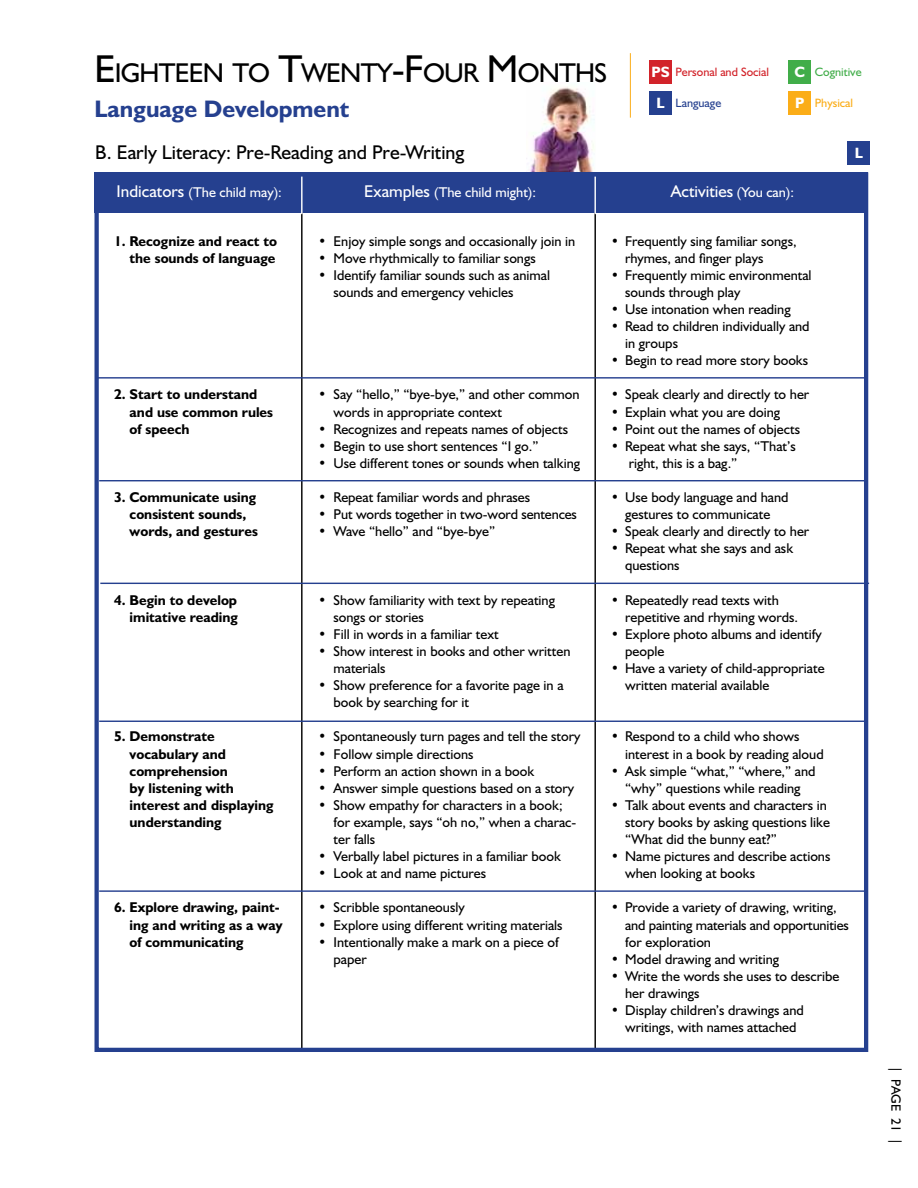
<style>
.page{position:relative;width:918px;height:1188px;background:#fff}
.page>*{position:absolute;margin:0;border:0;box-sizing:border-box;transform-origin:0 0}
.t1{font:27.3px "Humanist 521 BT";letter-spacing:-.03em;color:#000}
.t2{font:700 24px "Humanist 521 BT";color:#25408f}
.t3{font:19.95px "Humanist 521 BT";color:#000}
.t4{font:17.1px "Humanist 521 BT";color:#fff}
.t5{font:700 15px/30.8px "Humanist 521 BT";color:#fff;text-align:center}
.t6{font:14.25px/17.1px "Humanist 521 BT";color:#000}
.t7{font:700 14.25px/17.1px "Humanist 521 BT";color:#000}
.t8{font:14.25px "Humanist 521 BT";color:#fff}
.t9{font:13.5px "Humanist 521 BT";color:#000}
.t10{font:12.15px "Humanist 521 BT";color:#d2232a}
.t11{font:12.15px "Humanist 521 BT";color:#41ad49}
.t12{font:12.15px "Humanist 521 BT";color:#25408f}
.t13{font:12.15px "Humanist 521 BT";color:#fbad18}
.s1{font-size:39px}
.s2{font-size:17.1px}
.s3{font-size:14.25px}
</style>
<div class="page">
<div style="left:649px;top:61px;width:23px;height:23px;background:#d2232a"></div>
<div style="left:649px;top:91px;width:23px;height:24px;background:#25408f"></div>
<div style="left:788px;top:61px;width:23px;height:23px;background:#41ad49"></div>
<div style="left:788px;top:91px;width:23px;height:24px;background:#fbad18"></div>
<hr style="left:630px;top:53px;width:1px;height:65px;background:#fbad18">
<img style="left:526px;top:86px;width:69px;height:86px">
<div style="left:94px;top:172px;width:774px;height:41px;background:#25408f"></div>
<hr style="left:301px;top:213px;width:2px;height:838px;background:#000">
<hr style="left:594px;top:213px;width:2px;height:838px;background:#000">
<hr style="left:97px;top:377px;width:768px;height:2px;background:#25408f">
<hr style="left:100px;top:583px;width:769px;height:1px;background:#25408f">
<hr style="left:99px;top:721px;width:769px;height:1px;background:#25408f">
<hr style="left:99px;top:890px;width:769px;height:2px;background:#25408f">
<hr style="left:99px;top:480px;width:769px;height:1px;background:#25408f">
<hr style="left:301px;top:174px;width:2px;height:40px;background:#fff">
<hr style="left:594px;top:174px;width:2px;height:40px;background:#fff">
<div style="left:95px;top:172px;width:773px;height:880px;border:4px solid #25408f"></div>
<div style="left:848px;top:141px;width:22px;height:23px;background:#25408f"></div>
<h1 class="t1" style="left:94px;top:55px;width:514px"><span class="s1">E</span> IGHTEEN TO <span class="s1">T</span>WENTY<span class="s1">-F</span>OUR <span class="s1">M</span>ONTHS</h1>
<p class="t5" style="left:795px;top:56px;width:12px">C</p>
<h2 class="t2" style="left:94px;top:94px;width:256px">Language Development</h2>
<p class="t5" style="left:651px;top:56px;width:20px">PS<br>L</p>
<p class="t10" style="left:676px;top:65px;width:95px">Personal and Social</p>
<p class="t12" style="left:676px;top:95px;width:47px">Language</p>
<p class="t5" style="left:795px;top:87px;width:11px">P</p>
<p class="t11" style="left:815px;top:65px;width:48px">Cognitive</p>
<p class="t13" style="left:815px;top:95px;width:40px">Physical</p>
<h3 class="t3" style="left:95px;top:140px;width:371px">B. Early Literacy: Pre-Reading and Pre-Writing</h3>
<p class="t5" style="left:855px;top:137px;width:10px">L</p>
<p class="t8" style="left:117px;top:183px;width:167px"><span class="s2">Indicators</span> (The child may):</p>
<p class="t8" style="left:364px;top:183px;width:173px"><span class="s2">Examples</span> (The child might):</p>
<p class="t4" style="left:671px;top:180px;width:125px">Activities <span class="s3">(You can):</span></p>
<p class="t7" style="left:114px;top:232px;width:164px;text-align:right">1. Recognize and react to the sounds of language</p>
<p class="t7" style="left:130px;top:386px;width:145px;text-indent:-15px">2. Start to understand and use common rules of speech</p>
<p class="t7" style="left:130px;top:488px;width:130px;text-indent:-15px">3. Communicate using consistent sounds, words, and gestures</p>
<p class="t7" style="left:114px;top:591px;width:125px;text-align:right">4. Begin to develop imitative reading</p>
<p class="t7" style="left:130px;top:728px;width:146px;text-indent:-15px">5. Demonstrate vocabulary and comprehension<br>by listening with interest and displaying understanding</p>
<p class="t7" style="left:130px;top:899px;width:154px;text-indent:-15px">6. Explore drawing, paint&shy;ing and writing as a way of communicating</p>
<p class="t6" style="left:318px;top:232px;width:259px">• Enjoy simple songs and occasionally join in</p>
<p class="t6" style="left:318px;top:249px;width:219px">• Move rhythmically to familiar songs</p>
<p class="t6" style="left:334px;top:266px;width:218px;text-indent:-15px">• Identify familiar sounds such as animal sounds and emergency vehicles</p>
<p class="t6" style="left:334px;top:386px;width:248px;text-indent:-15px">• Say “hello,” “bye-bye,” and other common words in appropriate context</p>
<p class="t6" style="left:318px;top:420px;width:251px">• Recognizes and repeats names of objects</p>
<p class="t6" style="left:318px;top:437px;width:222px">• Begin to use short sentences “I go.”</p>
<p class="t6" style="left:318px;top:454px;width:263px">• Use different tones or sounds when talking</p>
<p class="t6" style="left:318px;top:488px;width:214px">• Repeat familiar words and phrases</p>
<p class="t6" style="left:318px;top:505px;width:260px">• Put words together in two-word sentences</p>
<p class="t6" style="left:318px;top:523px;width:179px">• Wave “hello” and “bye-bye”</p>
<p class="t6" style="left:334px;top:591px;width:223px;text-indent:-15px">• Show familiarity with text by repeating songs or stories</p>
<p class="t6" style="left:318px;top:625px;width:182px">• Fill in words in a familiar text</p>
<p class="t6" style="left:334px;top:642px;width:238px;text-indent:-15px">• Show interest in books and other written materials</p>
<p class="t6" style="left:334px;top:676px;width:231px;text-indent:-15px">• Show preference for a favorite page in a book by searching for it</p>
<p class="t6" style="left:318px;top:728px;width:264px">• Spontaneously turn pages and tell the story</p>
<p class="t6" style="left:318px;top:745px;width:157px">• Follow simple directions</p>
<p class="t6" style="left:318px;top:762px;width:218px">• Perform an action shown in a book</p>
<p class="t6" style="left:318px;top:779px;width:258px">• Answer simple questions based on a story</p>
<p class="t6" style="left:334px;top:796px;width:244px;text-indent:-15px">• Show empathy for characters in a book; for example, says “oh no,” when a charac&shy;ter falls</p>
<p class="t6" style="left:318px;top:847px;width:244px">• Verbally label pictures in a familiar book</p>
<p class="t6" style="left:318px;top:865px;width:170px">• Look at and name pictures</p>
<p class="t6" style="left:318px;top:899px;width:148px">• Scribble spontaneously</p>
<p class="t6" style="left:318px;top:916px;width:246px">• Explore using different writing materials</p>
<p class="t6" style="left:334px;top:933px;width:227px;text-indent:-15px">• Intentionally make a mark on a piece of paper</p>
<p class="t6" style="left:625px;top:232px;width:173px;text-indent:-14px">• Frequently sing familiar songs, rhymes, and finger plays</p>
<p class="t6" style="left:625px;top:266px;width:188px;text-indent:-14px">• Frequently mimic environmental sounds through play</p>
<p class="t6" style="left:611px;top:300px;width:181px">• Use intonation when reading</p>
<p class="t6" style="left:625px;top:317px;width:186px;text-indent:-14px">• Read to children individually and in groups</p>
<p class="t6" style="left:611px;top:352px;width:199px">• Begin to read more story books</p>
<p class="t6" style="left:611px;top:386px;width:200px">• Speak clearly and directly to her</p>
<p class="t6" style="left:611px;top:403px;width:171px">• Explain what you are doing</p>
<p class="t6" style="left:611px;top:420px;width:191px">• Point out the names of objects</p>
<p class="t6" style="left:629px;top:437px;width:169px;text-indent:-18px">• Repeat what she says, “That’s right, this is a bag.”</p>
<p class="t6" style="left:611px;top:488px;width:179px;text-align:center">• Use body language and hand gestures to communicate</p>
<p class="t6" style="left:611px;top:523px;width:200px">• Speak clearly and directly to her</p>
<p class="t6" style="left:625px;top:540px;width:170px;text-indent:-14px">• Repeat what she says and ask questions</p>
<p class="t6" style="left:625px;top:591px;width:175px;text-indent:-14px">• Repeatedly read texts with repetitive and rhyming words.</p>
<p class="t6" style="left:625px;top:625px;width:198px;text-indent:-14px">• Explore photo albums and identify people</p>
<p class="t6" style="left:625px;top:659px;width:201px;text-indent:-14px">• Have a variety of child-appropriate written material available</p>
<p class="t6" style="left:625px;top:728px;width:200px;text-indent:-14px">• Respond to a child who shows interest in a book by reading aloud</p>
<p class="t6" style="left:611px;top:762px;width:206px;text-align:center">• Ask simple “what,” “where,” and “why” questions while reading</p>
<p class="t6" style="left:625px;top:796px;width:206px;text-indent:-14px">• Talk about events and characters in story books by asking questions like “What did the bunny eat?”</p>
<p class="t6" style="left:625px;top:847px;width:207px;text-indent:-14px">• Name pictures and describe actions when looking at books</p>
<p class="t6" style="left:625px;top:899px;width:225px;text-indent:-14px">• Provide a variety of drawing, writing, and painting materials and opportunities for exploration</p>
<p class="t6" style="left:611px;top:950px;width:170px">• Model drawing and writing</p>
<p class="t6" style="left:625px;top:967px;width:216px;text-indent:-14px">• Write the words she uses to describe her drawings</p>
<p class="t6" style="left:611px;top:1001px;width:194px;text-align:center">• Display children’s drawings and writings, with names attached</p>
<p class="t9" style="left:904px;top:1066px;width:81px;rotate:90deg">| PAGE 21 |</p>
</div>
